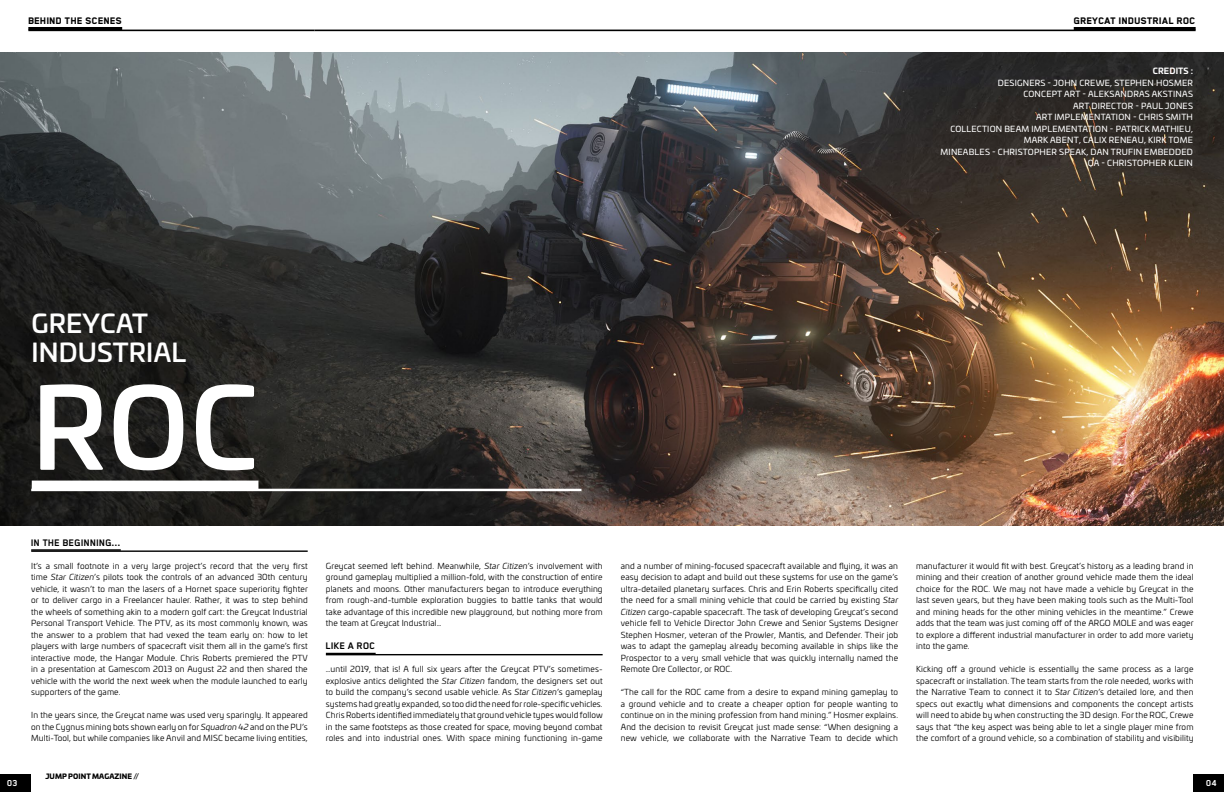
<style>
.page{position:relative;width:1224px;height:792px;background:#fff}
.page>*{position:absolute;margin:0;border:0;box-sizing:border-box;transform-origin:0 0}
.t1{font:500 111px "Univia Pro";color:#fff}
.t2{font:500 25.4px/29.1px "Univia Pro";letter-spacing:.01em;color:#fff}
.t3{font:800 11px "Blender Pro";letter-spacing:.01em;color:#000}
.t4{font:700 11px "Blender Pro";color:#000}
.t5{font:700 10px "Blender Pro";color:#fff}
.t6{font:8.2px/11.5px "Univia Pro";letter-spacing:.015em;color:#000;text-align:justify}
.t7{font:8.2px/11.5px "Univia Pro";letter-spacing:.025em;color:#fff;text-align:right}
.t8{font:700 8.2px "Univia Pro";letter-spacing:.015em;color:#fff}
.t9{font:900 7px "Univia Pro";letter-spacing:.01em;color:#000}
.s1{font-style:italic}
</style>
<div class="page">
<img style="left:0;top:53px;width:1224px;height:472px">
<hr style="left:31px;top:550px;width:277px;height:2px;background:#000">
<hr style="left:31px;top:549px;width:90px;height:2px;background:#000">
<hr style="left:31px;top:489px;width:551px;height:2px;background:#fff">
<div style="left:32px;top:481px;width:226px;height:8px;background:#fff"></div>
<hr style="left:326px;top:654px;width:277px;height:1px;background:#000">
<hr style="left:326px;top:653px;width:50px;height:1px;background:#000">
<hr style="left:28px;top:30px;width:286px;height:1px;background:#000">
<hr style="left:28px;top:27px;width:94px;height:3px;background:#000">
<hr style="left:314px;top:30px;width:882px;height:1px;background:#000">
<hr style="left:1074px;top:27px;width:122px;height:3px;background:#000">
<div style="left:0;top:774px;width:31px;height:18px;background:#000"></div>
<div style="left:1193px;top:774px;width:31px;height:18px;background:#000"></div>
<h3 class="t3" style="left:28px;top:15px;width:95px">BEHIND THE SCENES</h3>
<h3 class="t3" style="left:1074px;top:15px;width:123px">GREYCAT INDUSTRIAL ROC</h3>
<p class="t8" style="left:1153px;top:64px;width:42px">CREDITS :</p>
<p class="t7" style="left:941px;top:76px;width:254px">DESIGNERS - JOHN CREWE, STEPHEN HOSMER<br>CONCEPT ART - ALEKSANDRAS AKSTINAS<br>ART DIRECTOR - PAUL JONES<br>ART IMPLEMENTATION - CHRIS SMITH<br>COLLECTION BEAM IMPLEMENTATION - PATRICK MATHIEU, MARK ABENT, CALIX RENEAU, KIRK TOME<br>MINEABLES - CHRISTOPHER SPEAK, DAN TRUFIN EMBEDDED QA - CHRISTOPHER KLEIN</p>
<h2 class="t2" style="left:31px;top:307px;width:156px">GREYCAT<br>INDUSTRIAL</h2>
<h1 class="t1" style="left:32px;top:343px;width:228px">ROC</h1>
<h3 class="t4" style="left:31px;top:536px;width:91px">IN THE BEGINNING...</h3>
<p class="t6" style="left:31px;top:559px;width:278px">It’s a small footnote in a very large project’s record that the very first time <span class="s1">Star Citizen</span>’s pilots took the controls of an advanced 30th century vehicle, it wasn’t to man the lasers of a Hornet space superiority fighter or to deliver cargo in a Freelancer hauler. Rather, it was to step behind the wheels of something akin to a modern golf cart: the Greycat Industrial Personal Transport Vehicle. The PTV, as its most commonly known, was the answer to a problem that had vexed the team early on: how to let players with large numbers of spacecraft visit them all in the game’s first interactive mode, the Hangar Module. Chris Roberts premiered the PTV in a presentation at Gamescom 2013 on August 22 and then shared the vehicle with the world the next week when the module launched to early supporters of the game.</p>
<p class="t6" style="left:31px;top:709px;width:278px">In the years since, the Greycat name was used very sparingly. It appeared on the Cygnus mining bots shown early on for <span class="s1">Squadron 42</span> and on the PU’s Multi-Tool, but while companies like Anvil and MISC became living entities,</p>
<p class="t6" style="left:326px;top:559px;width:278px">Greycat seemed left behind. Meanwhile, <span class="s1">Star Citizen</span>’s involvement with ground gameplay multiplied a million-fold, with the construction of entire planets and moons. Other manufacturers began to introduce everything from rough-and-tumble exploration buggies to battle tanks that would take advantage of this incredible new playground, but nothing more from the team at Greycat Industrial…</p>
<h3 class="t4" style="left:326px;top:640px;width:51px">LIKE A ROC</h3>
<p class="t6" style="left:326px;top:663px;width:278px">…until 2019, that is! A full six years after the Greycat PTV’s sometimes&shy;explosive antics delighted the <span class="s1">Star Citizen</span> fandom, the designers set out to build the company’s second usable vehicle. As <span class="s1">Star Citizen</span>’s gameplay systems had greatly expanded, so too did the need for role-specific vehicles.<br>Chris Roberts identified immediately that ground vehicle types would follow in the same footsteps as those created for space, moving beyond combat roles and into industrial ones. With space mining functioning in-game</p>
<p class="t6" style="left:621px;top:559px;width:279px">and a number of mining-focused spacecraft available and flying, it was an easy decision to adapt and build out these systems for use on the game’s ultra-detailed planetary surfaces. Chris and Erin Roberts specifically cited the need for a small mining vehicle that could be carried by existing <span class="s1">Star Citizen</span> cargo-capable spacecraft. The task of developing Greycat’s second vehicle fell to Vehicle Director John Crewe and Senior Systems Designer Stephen Hosmer, veteran of the Prowler, Mantis, and Defender. Their job was to adapt the gameplay already becoming available in ships like the Prospector to a very small vehicle that was quickly internally named the Remote Ore Collector, or ROC.</p>
<p class="t6" style="left:621px;top:686px;width:279px">“The call for the ROC came from a desire to expand mining gameplay to a ground vehicle and to create a cheaper option for people wanting to continue on in the mining profession from hand mining.” Hosmer explains.<br>And the decision to revisit Greycat just made sense: “When designing a new vehicle, we collaborate with the Narrative Team to decide which</p>
<p class="t6" style="left:916px;top:559px;width:279px">manufacturer it would fit with best. Greycat’s history as a leading brand in mining and their creation of another ground vehicle made them the ideal choice for the ROC. We may not have made a vehicle by Greycat in the last seven years, but they have been making tools such as the Multi-Tool and mining heads for the other mining vehicles in the meantime.” Crewe adds that the team was just coming off of the ARGO MOLE and was eager to explore a different industrial manufacturer in order to add more variety into the game.</p>
<p class="t6" style="left:916px;top:663px;width:279px">Kicking off a ground vehicle is essentially the same process as a large spacecraft or installation. The team starts from the role needed, works with the Narrative Team to connect it to <span class="s1">Star Citizen</span>’s detailed lore, and then specs out exactly what dimensions and components the concept artists will need to abide by when constructing the 3D design. For the ROC, Crewe says that “the key aspect was being able to let a single player mine from the comfort of a ground vehicle, so a combination of stability and visibility</p>
<p class="t9" style="left:45px;top:771px;width:95px">JUMP POINT MAGAZINE //</p>
<p class="t5" style="left:7px;top:778px;width:12px">03</p>
<p class="t5" style="left:1206px;top:777px;width:12px">04</p>
</div>
